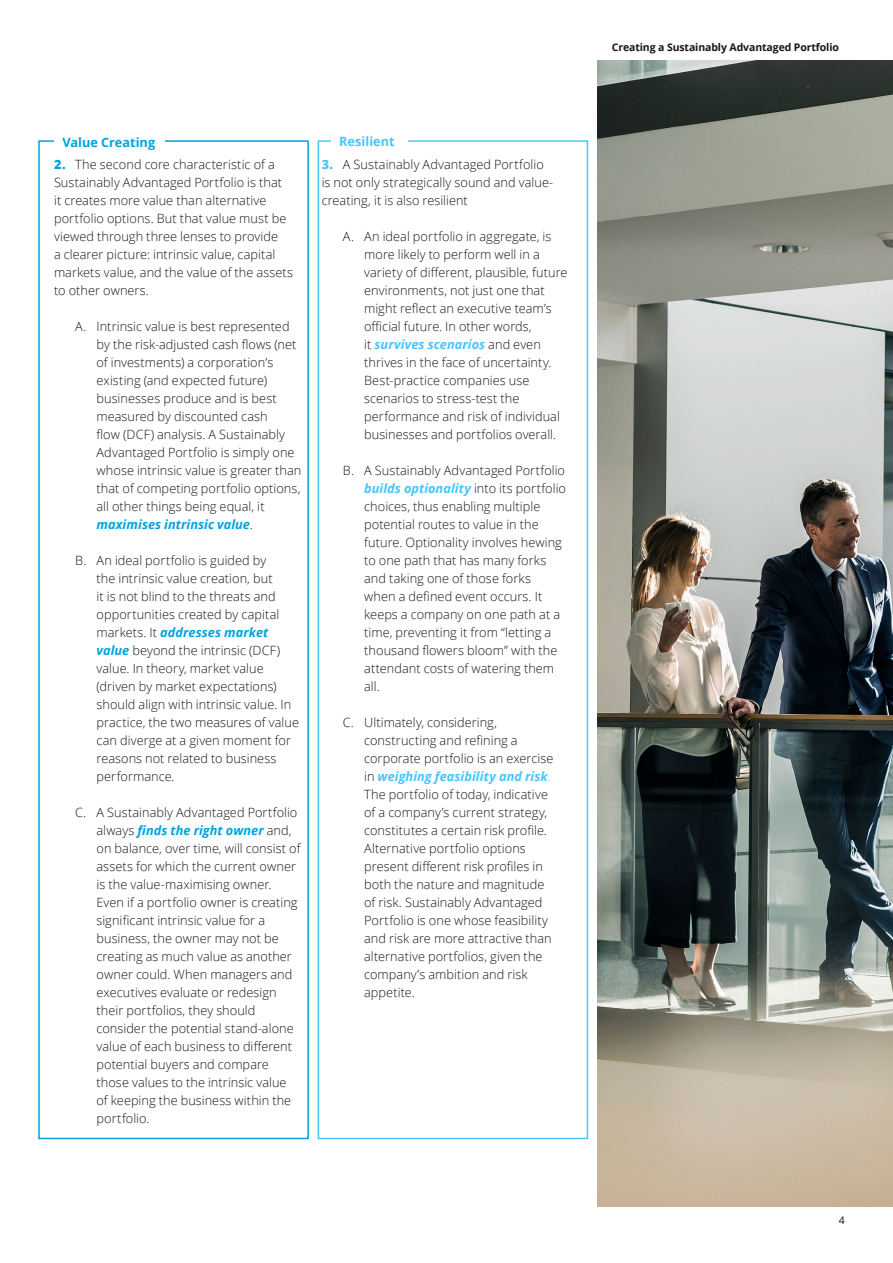
<style>
.page{position:relative;width:893px;height:1263px;background:#fff}
.page>*{position:absolute;margin:0;border:0;box-sizing:border-box;transform-origin:0 0}
.Body_copy__8_5_12pt{font:300 12.75px/18px "Open Sans";letter-spacing:.005em;color:#171615}
.Subhead_A__8_5_12pt{font:700 12.75px "Open Sans";color:#00a2e0}
.Subhead_A__8_5_12pt-2{font:700 12.75px "Open Sans";color:#48c4ff}
.t1{font:700 10.5px "Open Sans";letter-spacing:-.01em;color:#171615}
.t2{font:10.5px "Open Sans";color:#171615}
.s1{font-weight:800;color:#00a2e0}
.s2{font-weight:700;font-style:italic;color:#00a2e0}
.s3{font-weight:800;color:#48c4ff}
.s4{font-weight:700;font-style:italic;color:#48c4ff}
.s5{color:#48c4ff}
</style>
<div class="page">
<img style="left:597px;top:61px;width:296px;height:1145px">
<div style="left:38px;top:140px;width:271px;height:999px;border:2px solid #00a2e0"></div>
<div style="left:318px;top:140px;width:270px;height:999px;border:2px solid #48c4ff"></div>
<div style="left:54px;top:131px;width:110px;height:21px;background:#fff"></div>
<div style="left:331px;top:130px;width:76px;height:22px;background:#fff"></div>
<p class="Subhead_A__8_5_12pt" style="left:63px;top:133px;width:94px">Value Creating</p>
<p class="Subhead_A__8_5_12pt-2" style="left:339px;top:132px;width:57px">Resilient</p>
<p class="Body_copy__8_5_12pt" style="left:54px;top:155px;width:241px"><span class="s1">2.</span> The second core characteristic of a Sustainably Advantaged Portfolio is that<br>it creates more value than alternative portfolio options. But that value must be viewed through three lenses to provide<br>a clearer picture: intrinsic value, capital markets value, and the value of the assets to other owners.</p>
<p class="Body_copy__8_5_12pt" style="left:97px;top:317px;width:206px;text-indent:-21px">A. Intrinsic value is best represented by the risk-adjusted cash flows (net of investments) a corporation’s existing (and expected future) businesses produce and is best measured by discounted cash<br>flow (DCF) analysis. A Sustainably Advantaged Portfolio is simply one whose intrinsic value is greater than that of competing portfolio options, all other things being equal, it <span class="s2">maximises intrinsic value</span>.</p>
<p class="Body_copy__8_5_12pt" style="left:97px;top:551px;width:204px;text-indent:-21px">B. An ideal portfolio is guided by<br>the intrinsic value creation, but<br>it is not blind to the threats and opportunities created by capital markets. It <span class="s2">addresses market value</span> beyond the intrinsic (DCF) value. In theory, market value (driven by market expectations) should align with intrinsic value. In practice, the two measures of value can diverge at a given moment for reasons not related to business performance.</p>
<p class="Body_copy__8_5_12pt" style="left:97px;top:803px;width:206px;text-indent:-21px">C. A Sustainably Advantaged Portfolio always <span class="s2">finds the right owner</span> and, on balance, over time, will consist of assets for which the current owner is the value-maximising owner.<br>Even if a portfolio owner is creating significant intrinsic value for a business, the owner may not be creating as much value as another owner could. When managers and executives evaluate or redesign their portfolios, they should consider the potential stand-alone value of each business to different potential buyers and compare those values to the intrinsic value of keeping the business within the portfolio.</p>
<p class="Body_copy__8_5_12pt" style="left:322px;top:155px;width:233px"><span class="s3">3.</span> A Sustainably Advantaged Portfolio is not only strategically sound and value&shy;creating, it is also resilient</p>
<p class="Body_copy__8_5_12pt" style="left:364px;top:227px;width:205px;text-indent:-21px">A. An ideal portfolio in aggregate, is more likely to perform well in a variety of different, plausible, future environments, not just one that might reflect an executive team’s official future. In other words,<br>it <span class="s4">survives scenarios</span> and even thrives in the face of uncertainty.<br>Best-practice companies use scenarios to stress-test the performance and risk of individual businesses and portfolios overall.</p>
<p class="Body_copy__8_5_12pt" style="left:364px;top:461px;width:203px;text-indent:-21px">B. A Sustainably Advantaged Portfolio <span class="s4">builds optionality</span> into its portfolio choices, thus enabling multiple potential routes to value in the future. Optionality involves hewing to one path that has many forks and taking one of those forks<br>when a defined event occurs. It keeps a company on one path at a time, preventing it from “letting a thousand flowers bloom” with the attendant costs of watering them all.</p>
<p class="Body_copy__8_5_12pt" style="left:364px;top:713px;width:191px;text-indent:-21px">C. Ultimately, considering, constructing and refining a corporate portfolio is an exercise in <span class="s4">weighing feasibility and risk</span><span class="s5">.<br></span>The portfolio of today, indicative of a company’s current strategy, constitutes a certain risk profile.<br>Alternative portfolio options present different risk profiles in both the nature and magnitude of risk. Sustainably Advantaged<br>Portfolio is one whose feasibility and risk are more attractive than alternative portfolios, given the company’s ambition and risk appetite.</p>
<p class="t1" style="left:612px;top:40px;width:229px">Creating a Sustainably Advantaged Portfolio</p>
<p class="t2" style="left:839px;top:1213px;width:8px">4</p>
</div>
